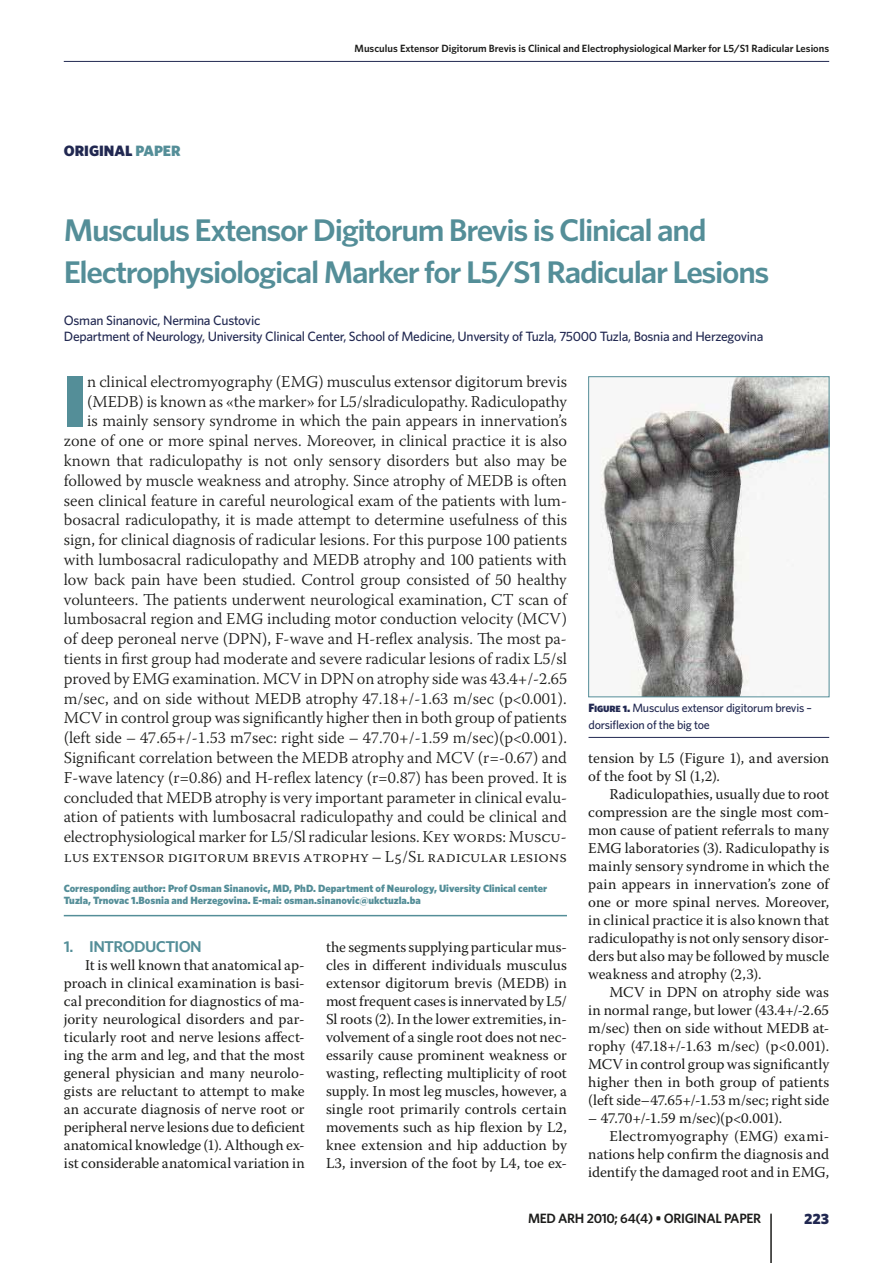
<style>
.page{position:relative;width:893px;height:1263px;background:#fff}
.page>*{position:absolute;margin:0;border:0;box-sizing:border-box;transform-origin:0 0}
.t1{font:900 73.35px "Whitney";color:#548e98}
.t2{font:600 31.35px/42px "Whitney";letter-spacing:-.04em;color:#548e98;scale:1.05 1}
.t3{font:300 16.5px/19.8px "Warnock Pro";color:#1d1d1b;text-align:right}
.t4{font:600 15.6px "Whitney";letter-spacing:-.04em;color:#548e98;scale:1.05 1}
.t5{font:15px/18px "Warnock Pro";color:#1d1d1b;text-align:justify}
.t6{font:15px "Warnock Pro";letter-spacing:.02em;color:#1d1d1b}
.t7{font:900 15px "Whitney";color:#212851}
.t8{font:900 15px "Whitney";color:#548e98}
.t9{font:500 13.5px/16.5px "Whitney";letter-spacing:-.02em;color:#212851}
.t10{font:600 13.5px "Whitney";letter-spacing:-.025em;color:#1d1d1b}
.t11{font:500 12px/16.5px "Whitney";letter-spacing:-.02em;color:#212851}
.t12{font:900 10.5px/12.6px "Whitney";color:#548e98}
.t13{font:600 10.5px "Whitney";color:#1d1d1b}
.s1{font-family:"Whitney Black SC";font-weight:400}
</style>
<div class="page">
<hr style="left:770px;top:1214px;width:2px;height:49px;background:#1d1d1b">
<hr style="left:64px;top:61px;width:765px;height:1px;background:#212851">
<hr style="left:64px;top:915px;width:503px;height:1px;background:#548e98">
<img style="left:600px;top:379px;width:227px;height:316px">
<div style="left:588px;top:377px;width:241px;height:320px;border:1px solid #548e98"></div>
<hr style="left:588px;top:737px;width:241px;height:1px;background:#212851">
<p class="t7" style="left:64px;top:142px;width:21px">Original</p>
<p class="t8" style="left:136px;top:142px;width:10px">paper</p>
<p class="t13" style="left:355px;top:42px;width:476px">Musculus Extensor Digitorum Brevis is Clinical and Electrophysiological Marker for L5/S1 Radicular Lesions</p>
<h2 class="t2" style="left:64px;top:208px;width:674px">Musculus Extensor Digitorum Brevis is Clinical and<br>Electrophysiological Marker for L5/S1 Radicular Lesions</h2>
<p class="t9" style="left:64px;top:312px;width:701px">Osman Sinanovic, Nermina Custovic<br>Department of Neurology, University Clinical Center, School of Medicine, Unversity of Tuzla, 75000 Tuzla, Bosnia and Herzegovina</p>
<h1 class="t1" style="left:64px;top:356px;width:25px">I</h1>
<p class="t3" style="left:64px;top:371px;width:506px">n clinical electromyography (EMG) musculus extensor digitorum brevis (MEDB) is known as «the marker» for L5/slradiculopathy. Radiculopathy<br>is mainly sensory syndrome in which the pain appears in innervation’s zone of one or more spinal nerves. Moreover, in clinical practice it is also known that radiculopathy is not only sensory disorders but also may be followed by muscle weakness and atrophy. Since atrophy of MEDB is often seen clinical feature in careful neurological exam of the patients with lum&shy;bosacral radiculopathy, it is made attempt to determine usefulness of this sign, for clinical diagnosis of radicular lesions. For this purpose 100 patients with lumbosacral radiculopathy and MEDB atrophy and 100 patients with low back pain have been studied. Control group consisted of 50 healthy volunteers. The patients underwent neurological examination, CT scan of lumbosacral region and EMG including motor conduction velocity (MCV) of deep peroneal nerve (DPN), F-wave and H-reflex analysis. The most pa&shy;tients in first group had moderate and severe radicular lesions of radix L5/sl proved by EMG examination. MCV in DPN on atrophy side was 43.4+/-2.65 m/sec, and on side without MEDB atrophy 47.18+/-1.63 m/sec (p&lt;0.001).<br>MCV in control group was significantly higher then in both group of patients (left side – 47.65+/-1.53 m7sec: right side – 47.70+/-1.59 m/sec)(p&lt;0.001).<br>Significant correlation between the MEDB atrophy and MCV (r=-0.67) and F-wave latency (r=0.86) and H-reflex latency (r=0.87) has been proved. It is concluded that MEDB atrophy is very important parameter in clinical evalu&shy;ation of patients with lumbosacral radiculopathy and could be clinical and electrophysiological marker for L5/Sl radicular lesions. Key words: Muscu&shy;lus extensor digitorum brevis atrophy – L5/Sl radicular lesions</p>
<p class="t12" style="left:64px;top:881px;width:485px">Corresponding author: Prof Osman Sinanovic, MD, PhD. Department of Neurology, Uiversity Clinical center<br>Tuzla, Trnovac 1.Bosnia and Herzegovina. E-mai: osman.sinanovic@ukctuzla.ba</p>
<p class="t4" style="left:64px;top:937px;width:115px">1. INTRODUCTION</p>
<p class="t5" style="left:64px;top:956px;width:242px;text-indent:21px">It is well known that anatomical ap&shy;proach in clinical examination is basi&shy;cal precondition for diagnostics of ma&shy;jority neurological disorders and par&shy;ticularly root and nerve lesions affect&shy;ing the arm and leg, and that the most general physician and many neurolo&shy;gists are reluctant to attempt to make an accurate diagnosis of nerve root or peripheral nerve lesions due to deficient anatomical knowledge (1). Although ex&shy;ist considerable anatomical variation in</p>
<p class="t11" style="left:588px;top:699px;width:225px"><span class="s1">Figure 1.</span> Musculus extensor digitorum brevis – dorsiflexion of the big toe</p>
<p class="t5" style="left:588px;top:749px;width:242px">tension by L5 (Figure 1), and aversion of the foot by Sl (1,2).</p>
<p class="t5" style="left:588px;top:785px;width:242px;text-indent:21px">Radiculopathies, usually due to root compression are the single most com&shy;mon cause of patient referrals to many EMG laboratories (3). Radiculopathy is mainly sensory syndrome in which the pain appears in innervation’s zone of one or more spinal nerves. Moreover, in clinical practice it is also known that radiculopathy is not only sensory disor&shy;ders but also may be followed by muscle weakness and atrophy (2,3).</p>
<p class="t5" style="left:588px;top:983px;width:242px;text-indent:21px">MCV in DPN on atrophy side was in normal range, but lower (43.4+/-2.65 m/sec) then on side without MEDB at&shy;rophy (47.18+/-1.63 m/sec) (p&lt;0.001).<br>MCV in control group was significantly higher then in both group of patients (left side–47.65+/-1.53 m/sec; right side</p>
<p class="t5" style="left:588px;top:1109px;width:195px">– 47.70+/-1.59 m/sec)(p&lt;0.001).</p>
<p class="t6" style="left:609px;top:1127px;width:221px">Electromyography (EMG) exami-</p>
<p class="t5" style="left:588px;top:1145px;width:242px">nations help confirm the diagnosis and</p>
<p class="t5" style="left:588px;top:1163px;width:242px">identify the damaged root and in EMG,</p>
<p class="t5" style="left:326px;top:938px;width:242px">the segments supplying particular mus&shy;cles in different individuals musculus extensor digitorum brevis (MEDB) in most frequent cases is innervated by L5/ Sl roots (2). In the lower extremities, in&shy;volvement of a single root does not nec&shy;essarily cause prominent weakness or wasting, reflecting multiplicity of root supply. In most leg muscles, however, a single root primarily controls certain movements such as hip flexion by L2, knee extension and hip adduction by L3, inversion of the foot by L4, toe ex-</p>
<p class="t10" style="left:528px;top:1210px;width:235px">MED ARH 2010; 64(4) • Original paper</p>
<p class="t7" style="left:804px;top:1210px;width:27px">223</p>
</div>
